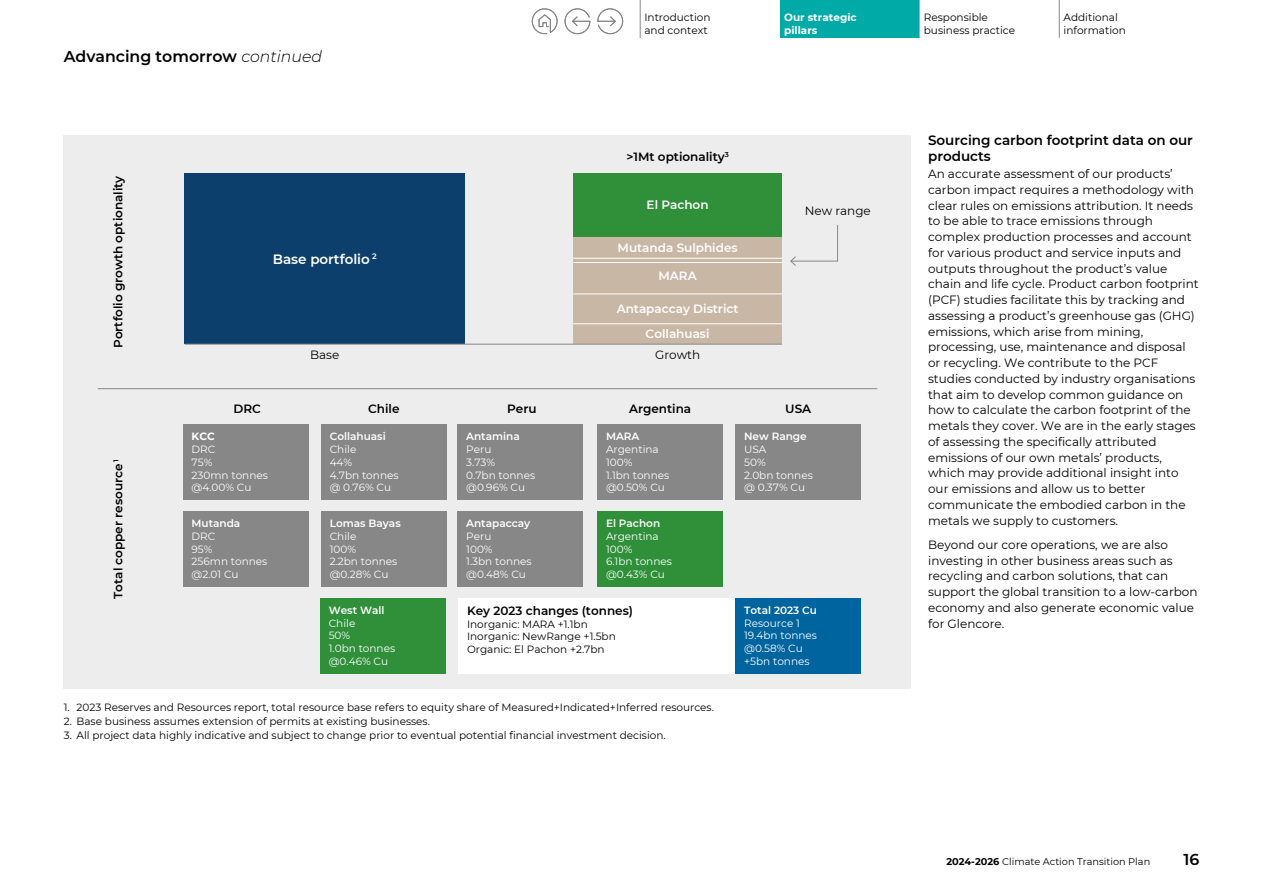
<style>
.page{position:relative;width:1263px;height:893px;background:#fff}
.page>*{position:absolute;margin:0;border:0;box-sizing:border-box;transform-origin:0 0}
.t1{font:600 15.75px "Montserrat";color:#000}
.t2{font:600 13.5px/16.5px "Montserrat";color:#000}
.t3{font:600 13.5px "Montserrat";color:#fff}
.t4{font:12px/15.8px "Montserrat";color:#000}
.t5{font:600 12px "Montserrat";color:#000}
.t6{font:600 12px/25px "Montserrat";color:#fff;text-align:center}
.t7{font:10.5px/12.8px "Montserrat";color:#000}
.t8{font:10.5px/12.8px "Montserrat";color:#fff}
.t9{font:600 10.5px "Montserrat";color:#fff}
.t10{font:700 10.5px/12.8px "Montserrat";color:#fff}
.t11{font:9.75px "Montserrat";color:#000}
.s1{font-weight:300;font-style:italic}
.s2{font-weight:700}
</style>
<div class="page">
<div style="left:780px;top:0;width:139px;height:38px;background:#00aaa6"></div>
<svg style="left:919px;top:0;width:140px;height:38px"></svg>
<hr style="left:640px;top:0;width:1px;height:38px;background:#878787">
<hr style="left:1059px;top:0;width:1px;height:38px;background:#878787">
<div style="left:64px;top:135px;width:847px;height:554px;background:#ededed"></div>
<div style="left:183px;top:424px;width:125px;height:76px;background:#878787"></div>
<div style="left:183px;top:511px;width:125px;height:76px;background:#878787"></div>
<div style="left:320px;top:598px;width:125px;height:75px;background:#30903a"></div>
<div style="left:458px;top:598px;width:278px;height:75px;background:#fff"></div>
<div style="left:321px;top:424px;width:125px;height:76px;background:#878787"></div>
<div style="left:321px;top:511px;width:125px;height:76px;background:#878787"></div>
<div style="left:458px;top:424px;width:125px;height:76px;background:#878787"></div>
<div style="left:458px;top:511px;width:125px;height:76px;background:#878787"></div>
<div style="left:597px;top:424px;width:126px;height:76px;background:#878787"></div>
<div style="left:597px;top:511px;width:126px;height:76px;background:#30903a"></div>
<div style="left:736px;top:424px;width:125px;height:76px;background:#878787"></div>
<div style="left:736px;top:598px;width:125px;height:75px;background:#00649e"></div>
<div style="left:185px;top:174px;width:280px;height:170px;background:#0c3f6c"></div>
<div style="left:573px;top:174px;width:209px;height:63px;background:#30903a"></div>
<div style="left:573px;top:237px;width:209px;height:21px;background:#c9b7a6"></div>
<div style="left:573px;top:258px;width:209px;height:36px;background:#c9b7a6"></div>
<div style="left:573px;top:294px;width:209px;height:30px;background:#c9b7a6"></div>
<div style="left:573px;top:324px;width:209px;height:20px;background:#c9b7a6"></div>
<hr style="left:185px;top:344px;width:597px;height:1px;background:#878787">
<hr style="left:98px;top:388px;width:779px;height:1px;background:#878787">
<svg style="left:790px;top:225px;width:48px;height:41px"></svg>
<hr style="left:573px;top:258px;width:209px;height:1px;background:#fff">
<hr style="left:573px;top:262px;width:209px;height:1px;background:#fff">
<hr style="left:573px;top:294px;width:209px;height:1px;background:#fff">
<hr style="left:573px;top:324px;width:209px;height:1px;background:#fff">
<svg style="left:531px;top:8px;width:59px;height:27px"></svg>
<svg style="left:597px;top:8px;width:26px;height:26px"></svg>
<h1 class="t1" style="left:64px;top:45px;width:260px">Advancing tomorrow <span class="s1">continued</span></h1>
<p class="t7" style="left:644px;top:10px;width:68px">Introduction and context</p>
<p class="t10" style="left:784px;top:10px;width:74px">Our strategic pillars</p>
<p class="t7" style="left:924px;top:10px;width:93px">Responsible business practice</p>
<p class="t7" style="left:1063px;top:10px;width:64px">Additional information</p>
<p class="t5" style="left:110px;top:348px;width:174px;rotate:-90deg">Portfolio growth optionality</p>
<p class="t5" style="left:110px;top:599px;width:141px;rotate:-90deg">Total copper resource <sup>1</sup></p>
<p class="t3" style="left:273px;top:249px;width:105px">Base portfolio <sup>2</sup></p>
<p class="t5" style="left:626px;top:148px;width:104px">&gt;1Mt optionality<sup>3</sup></p>
<p class="t6" style="left:647px;top:192px;width:63px">El Pachon</p>
<p class="t6" style="left:618px;top:234px;width:122px">Mutanda Sulphides</p>
<p class="t6" style="left:658px;top:263px;width:40px">MARA</p>
<p class="t6" style="left:617px;top:296px;width:123px">Antapaccay District<br>Collahuasi</p>
<p class="t4" style="left:310px;top:347px;width:31px">Base</p>
<p class="t4" style="left:655px;top:347px;width:47px">Growth</p>
<p class="t4" style="left:805px;top:202px;width:68px">New range</p>
<p class="t5" style="left:234px;top:400px;width:29px">DRC</p>
<p class="t5" style="left:368px;top:400px;width:33px">Chile</p>
<p class="t5" style="left:507px;top:400px;width:31px">Peru</p>
<p class="t5" style="left:629px;top:400px;width:64px">Argentina</p>
<p class="t5" style="left:785px;top:400px;width:28px">USA</p>
<p class="t10" style="left:192px;top:430px;width:25px">KCC</p>
<p class="t8" style="left:192px;top:443px;width:78px">DRC<br>75%<br>230mn tonnes @4.00% Cu</p>
<p class="t9" style="left:192px;top:516px;width:50px">Mutanda</p>
<p class="t8" style="left:192px;top:529px;width:77px">DRC<br>95%<br>256mn tonnes @2.01 Cu</p>
<p class="t9" style="left:330px;top:429px;width:58px">Collahuasi</p>
<p class="t8" style="left:330px;top:443px;width:70px">Chile<br>44%<br>4.7bn tonnes @ 0.76% Cu</p>
<p class="t9" style="left:330px;top:516px;width:73px">Lomas Bayas</p>
<p class="t8" style="left:330px;top:529px;width:69px">Chile<br>100%<br>2.2bn tonnes @0.28% Cu</p>
<p class="t9" style="left:329px;top:603px;width:57px">West Wall</p>
<p class="t8" style="left:329px;top:616px;width:68px">Chile<br>50%<br>1.0bn tonnes @0.46% Cu</p>
<p class="t9" style="left:466px;top:429px;width:55px">Antamina</p>
<p class="t8" style="left:466px;top:443px;width:70px">Peru<br>3.73%<br>0.7bn tonnes @0.96% Cu</p>
<p class="t9" style="left:466px;top:516px;width:66px">Antapaccay</p>
<p class="t8" style="left:466px;top:529px;width:67px">Peru<br>100%<br>1.3bn tonnes @0.48% Cu</p>
<p class="t9" style="left:606px;top:429px;width:35px">MARA</p>
<p class="t8" style="left:606px;top:443px;width:65px">Argentina<br>100%<br>1.1bn tonnes @0.50% Cu</p>
<p class="t9" style="left:606px;top:516px;width:56px">El Pachon</p>
<p class="t8" style="left:606px;top:529px;width:67px">Argentina<br>100%<br>6.1bn tonnes @0.43% Cu</p>
<p class="t5" style="left:467px;top:602px;width:168px">Key 2023 changes (tonnes)</p>
<p class="t7" style="left:467px;top:617px;width:150px">Inorganic: MARA +1.1bn<br>Inorganic: NewRange +1.5bn<br>Organic: El Pachon +2.7bn</p>
<p class="t9" style="left:744px;top:429px;width:64px">New Range</p>
<p class="t8" style="left:744px;top:443px;width:70px">USA<br>50%<br>2.0bn tonnes @ 0.37% Cu</p>
<p class="t9" style="left:744px;top:603px;width:74px">Total 2023 Cu</p>
<p class="t8" style="left:744px;top:616px;width:74px">Resource 1<br>19.4bn tonnes @0.58% Cu +5bn tonnes</p>
<p class="t7" style="left:64px;top:700px;width:652px">1. 2023 Reserves and Resources report, total resource base refers to equity share of Measured+Indicated+Inferred resources.</p>
<p class="t7" style="left:64px;top:714px;width:368px">2. Base business assumes extension of permits at existing businesses.</p>
<p class="t7" style="left:64px;top:729px;width:603px">3. All project data highly indicative and subject to change prior to eventual potential financial investment decision.</p>
<p class="t2" style="left:928px;top:131px;width:266px">Sourcing carbon footprint data on our products</p>
<p class="t4" style="left:928px;top:166px;width:272px">An accurate assessment of our products’ carbon impact requires a methodology with clear rules on emissions attribution. It needs to be able to trace emissions through complex production processes and account for various product and service inputs and outputs throughout the product’s value chain and life cycle. Product carbon footprint (PCF) studies facilitate this by tracking and assessing a product’s greenhouse gas (GHG) emissions, which arise from mining, processing, use, maintenance and disposal or recycling. We contribute to the PCF studies conducted by industry organisations that aim to develop common guidance on how to calculate the carbon footprint of the metals they cover. We are in the early stages of assessing the specifically attributed emissions of our own metals’ products, which may provide additional insight into our emissions and allow us to better communicate the embodied carbon in the metals we supply to customers.</p>
<p class="t4" style="left:928px;top:536px;width:271px">Beyond our core operations, we are also investing in other business areas such as recycling and carbon solutions, that can support the global transition to a low-carbon economy and also generate economic value for Glencore.</p>
<p class="t11" style="left:946px;top:855px;width:205px"><span class="s2">2024-2026</span> Climate Action Transition Plan</p>
<h1 class="t1" style="left:1183px;top:848px;width:17px">16</h1>
</div>
